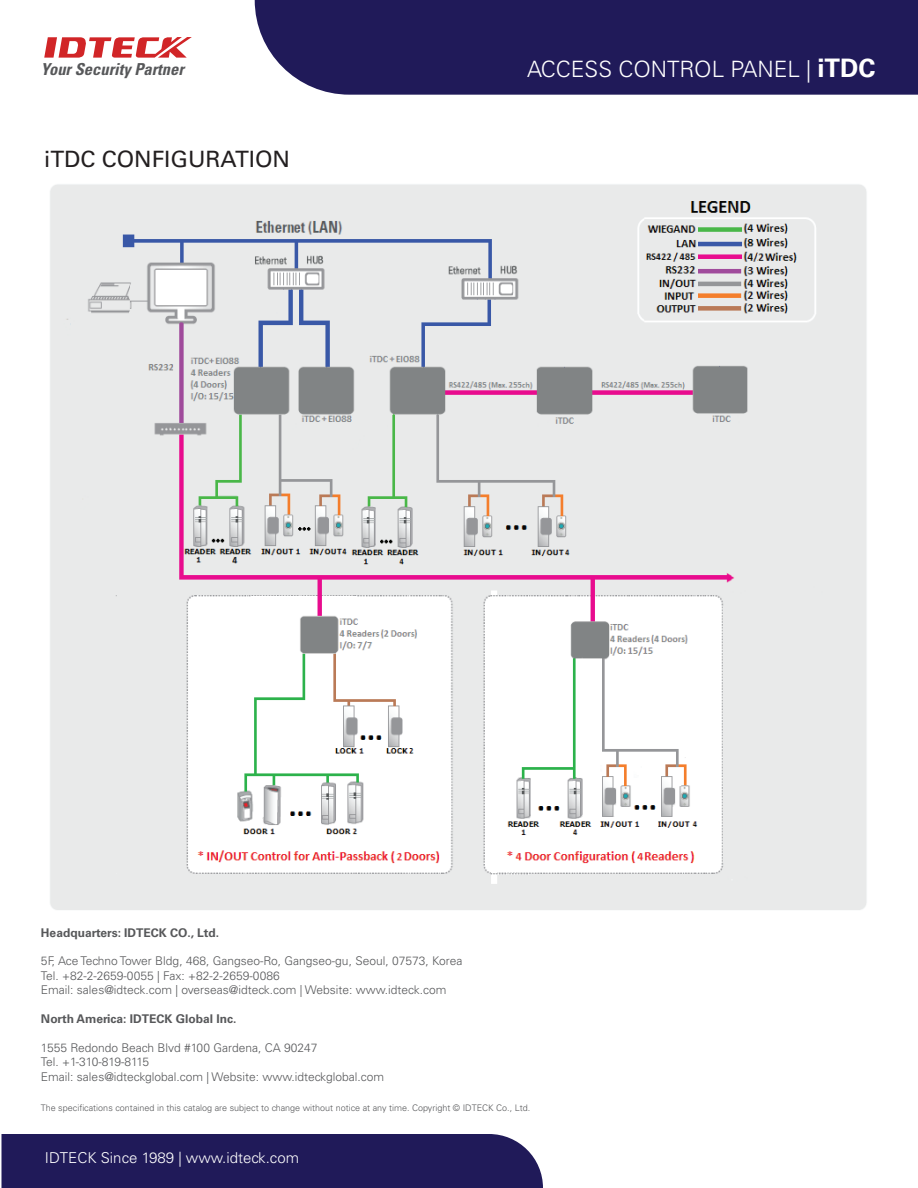
<style>
.page{position:relative;width:918px;height:1188px;background:#fff}
.page>*{position:absolute;margin:0;border:0;box-sizing:border-box;transform-origin:0 0}
.t1{font:300 22.5px "Univers";color:#fff}
.t2{font:22.5px "Univers";color:#231f20}
.t3{font:italic 700 condensed 16.5px "Univers";color:#57585a}
.t4{font:300 15px "Univers";color:#fff}
.t5{font:300 12px/14.4px "Univers";color:#57585a}
.t6{font:700 12px "Univers";color:#57585a}
.t7{font:300 9px "Univers";color:#57585a}
.s1{font-weight:700;font-size:25.5px}
</style>
<div class="page">
<svg style="left:44px;top:37px;width:148px;height:21px"></svg>
<div style="left:255px;top:0;width:663px;height:95px;background:#201a59"></div>
<div style="left:2px;top:1134px;width:541px;height:54px;background:#201a59"></div>
<img style="left:50px;top:184px;width:817px;height:726px">
<h2 class="t3" style="left:41px;top:59px;width:144px">Your Security Partner</h2>
<h1 class="t1" style="left:527px;top:55px;width:350px">ACCESS CONTROL PANEL | <span class="s1">iTDC</span></h1>
<h1 class="t2" style="left:44px;top:145px;width:247px">iTDC CONFIGURATION</h1>
<p class="t6" style="left:41px;top:925px;width:180px">Headquarters: IDTECK CO., Ltd.</p>
<p class="t5" style="left:41px;top:954px;width:423px">5F, Ace Techno Tower Bldg, 468, Gangseo-Ro, Gangseo-gu, Seoul, 07573, Korea<br>Tel. +82-2-2659-0055 | Fax: +82-2-2659-0086<br>Email: sales@idteck.com | overseas@idteck.com | Website: www.idteck.com</p>
<p class="t6" style="left:41px;top:1012px;width:197px">North America: IDTECK Global Inc.</p>
<p class="t5" style="left:41px;top:1040px;width:345px">1555 Redondo Beach Blvd #100 Gardena, CA 90247<br>Tel. +1-310-819-8115<br>Email: sales@idteckglobal.com | Website: www.idteckglobal.com</p>
<p class="t7" style="left:41px;top:1103px;width:491px">The specifications contained in this catalog are subject to change without notice at any time. Copyright © IDTECK Co., Ltd.</p>
<p class="t4" style="left:45px;top:1148px;width:256px">IDTECK Since 1989 | www.idteck.com</p>
</div>
